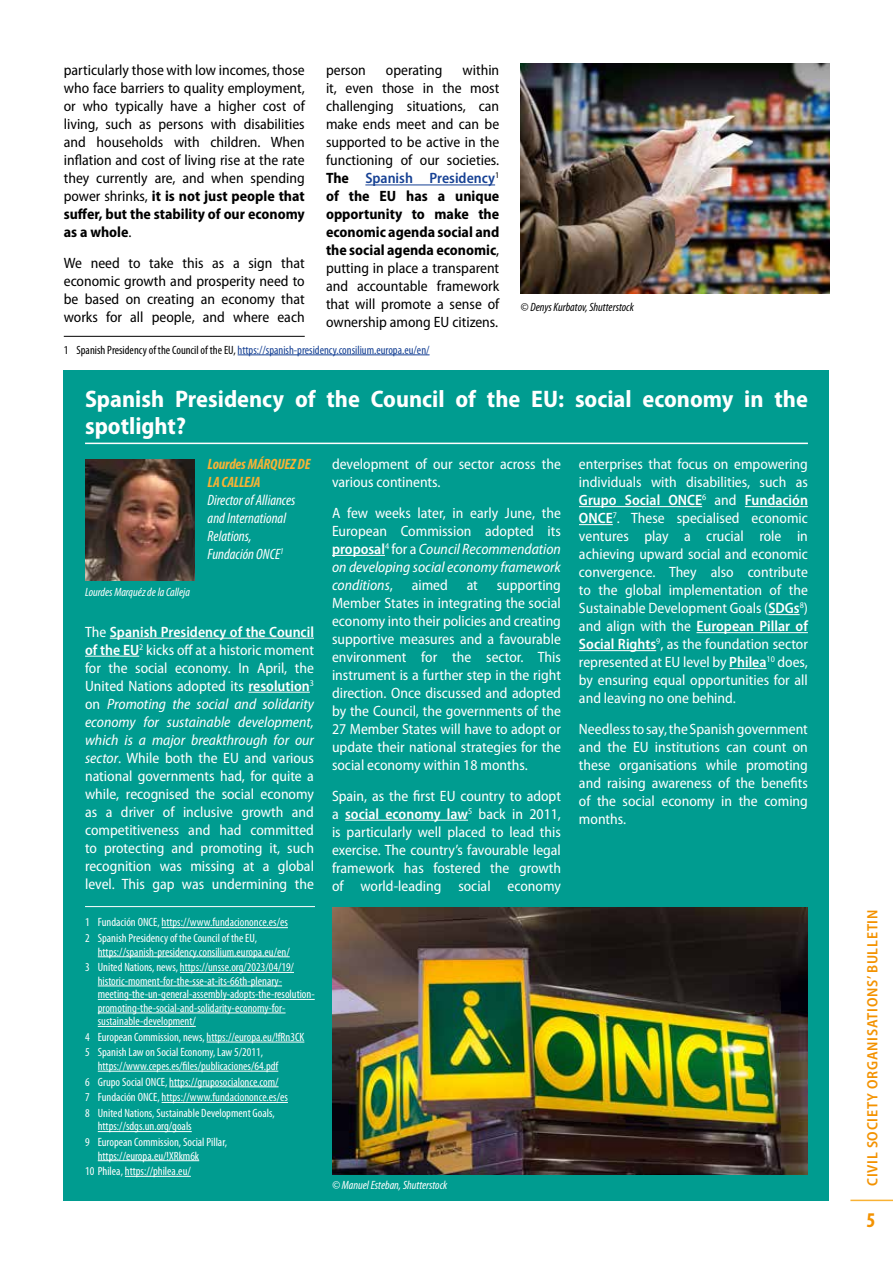
<style>
.page{position:relative;width:893px;height:1263px;background:#fff}
.page>*{position:absolute;margin:0;border:0;box-sizing:border-box;transform-origin:0 0}
.t1{font:700 semi-condensed 24px/27px "Myriad Pro";color:#fff}
.t2{font:700 condensed 21px "Myriad Pro";color:#f39200}
.t3{font:semi-condensed 15px/18px "Myriad Pro";color:#fff;text-align:justify}
.t4{font:semi-condensed 15px/18px "Myriad Pro";color:#000;text-align:justify}
.t5{font:italic semi-condensed 15px/18px "Myriad Pro";color:#fff;text-align:justify}
.t6{font:italic condensed 15px/18px "Myriad Pro";color:#fff}
.t7{font:600 semi-condensed 15px "Myriad Pro";letter-spacing:.05em;color:#f39200}
.t8{font:italic 700 condensed 15px/18px "Myriad Pro";letter-spacing:-.01em;color:#f9b234}
.t9{font:condensed 12px/15.6px "Myriad Pro";color:#fff}
.t10{font:condensed 12px "Myriad Pro";color:#164194}
.t11{font:italic condensed 12px "Myriad Pro";color:#fff}
.t12{font:italic condensed 12px "Myriad Pro";color:#000}
.s1{font-weight:700}
.s2{color:#000}
.s3{font-weight:600;color:#164194}
.s4{font-weight:600}
.s5{font-style:italic}
.s6{font-style:normal}
.s7{font-weight:600;font-style:normal}
</style>
<div class="page">
<hr style="left:850px;top:1199px;width:43px;height:2px;background:#f9b234">
<hr style="left:238px;top:355px;width:192px;height:1px;background:#164194">
<hr style="left:365px;top:185px;width:130px;height:1px;background:#164194">
<img style="left:521px;top:64px;width:308px;height:230px">
<div style="left:64px;top:371px;width:765px;height:830px;background:#009c90"></div>
<hr style="left:85px;top:443px;width:723px;height:1px;background:#fff">
<hr style="left:85px;top:906px;width:230px;height:1px;background:#fff">
<hr style="left:162px;top:927px;width:126px;height:1px;background:#fff">
<hr style="left:98px;top:956px;width:192px;height:1px;background:#fff">
<hr style="left:180px;top:972px;width:114px;height:1px;background:#fff">
<hr style="left:98px;top:986px;width:184px;height:1px;background:#fff">
<hr style="left:98px;top:999px;width:217px;height:1px;background:#fff">
<hr style="left:98px;top:1013px;width:188px;height:1px;background:#fff">
<hr style="left:98px;top:1026px;width:98px;height:1px;background:#fff">
<hr style="left:207px;top:1042px;width:97px;height:1px;background:#fff">
<hr style="left:98px;top:1071px;width:180px;height:1px;background:#fff">
<hr style="left:169px;top:1086px;width:110px;height:1px;background:#fff">
<hr style="left:162px;top:1102px;width:126px;height:1px;background:#fff">
<hr style="left:98px;top:1131px;width:94px;height:1px;background:#fff">
<hr style="left:98px;top:1160px;width:101px;height:1px;background:#fff">
<hr style="left:125px;top:1176px;width:66px;height:1px;background:#fff">
<hr style="left:110px;top:638px;width:204px;height:1px;background:#fff">
<hr style="left:85px;top:656px;width:54px;height:1px;background:#fff">
<hr style="left:248px;top:692px;width:62px;height:1px;background:#fff">
<hr style="left:332px;top:555px;width:53px;height:1px;background:#fff">
<hr style="left:345px;top:820px;width:123px;height:1px;background:#fff">
<hr style="left:579px;top:506px;width:123px;height:1px;background:#fff">
<hr style="left:745px;top:506px;width:63px;height:1px;background:#fff">
<hr style="left:579px;top:524px;width:34px;height:1px;background:#fff">
<hr style="left:768px;top:614px;width:32px;height:1px;background:#fff">
<hr style="left:696px;top:632px;width:112px;height:1px;background:#fff">
<hr style="left:579px;top:650px;width:77px;height:1px;background:#fff">
<hr style="left:729px;top:668px;width:38px;height:1px;background:#fff">
<img style="left:85px;top:459px;width:110px;height:121px">
<img style="left:332px;top:908px;width:476px;height:267px">
<hr style="left:64px;top:336px;width:241px;height:1px;background:#000">
<p class="t4" style="left:64px;top:62px;width:242px">particularly those with low incomes, those who face barriers to quality employment, or who typically have a higher cost of living, such as persons with disabilities and households with children. When inflation and cost of living rise at the rate they currently are, and when spending power shrinks, <span class="s1">it is not just people that suffer, but the stability of our economy as a whole</span>.</p>
<p class="t4" style="left:64px;top:254px;width:242px">We need to take this as a sign that economic growth and prosperity need to be based on creating an economy that works for all people, and where each</p>
<p class="t10" style="left:64px;top:343px;width:367px"><span class="s2">1 Spanish Presidency of the Council of the EU,</span> https://spanish-presidency.consilium.europa.eu/en/</p>
<p class="t4" style="left:326px;top:62px;width:175px;text-indent:137px">within it, even those in the most challenging situations, can make ends meet and can be supported to be active in the functioning of our societies.<br><span class="s1">The</span> <span class="s3">Spanish Presidency</span><sup>1 </sup><span class="s1">of the EU has a unique opportunity to make the economic agenda social and the social agenda economic</span>, putting in place a transparent and accountable framework that will promote a sense of ownership among EU citizens.</p>
<p class="t4" style="left:326px;top:62px;width:41px">person</p>
<p class="t4" style="left:386px;top:62px;width:58px">operating</p>
<p class="t12" style="left:521px;top:301px;width:115px">© Denys Kurbatov, Shutterstock</p>
<h1 class="t1" style="left:85px;top:386px;width:724px">Spanish Presidency of the Council of the EU: social economy in the spotlight?</h1>
<p class="t11" style="left:85px;top:585px;width:106px">Lourdes Marquéz de la Calleja</p>
<p class="t8" style="left:208px;top:455px;width:104px">Lourdes MÁRQUEZ DE<br>LA CALLEJA</p>
<p class="t6" style="left:208px;top:491px;width:89px">Director of Alliances and International<br>Relations,<br>Fundación ONCE<sup>1</sup></p>
<p class="t3" style="left:85px;top:623px;width:230px">The <span class="s4">Spanish Presidency of the Council of the EU</span><sup>2</sup> kicks off at a historic moment for the social economy. In April, the United Nations adopted its <span class="s4">resolution</span><sup>3 </sup>on <span class="s5">Promoting the social and solidarity economy for sustainable development, which is a major breakthrough for our sector</span>. While both the EU and various national governments had, for quite a while, recognised the social economy as a driver of inclusive growth and competitiveness and had committed to protecting and promoting it, such recognition was missing at a global level. This gap was undermining the</p>
<p class="t9" style="left:85px;top:915px;width:204px">1 Fundación ONCE, https://www.fundaciononce.es/es<br>2 Spanish Presidency of the Council of the EU,</p>
<p class="t9" style="left:85px;top:944px;width:210px;text-indent:13px">https://spanish-presidency.consilium.europa.eu/en/<br>3 United Nations, news, https://unsse.org/2023/04/19/</p>
<p class="t9" style="left:98px;top:974px;width:218px;line-height:13.5px">historic-moment-for-the-sse-at-its-66th-plenary&shy;meeting-the-un-general-assembly-adopts-the-resolution&shy;promoting-the-social-and-solidarity-economy-for&shy;sustainable-development/</p>
<p class="t9" style="left:85px;top:1029px;width:221px">4 European Commission, news, https://europa.eu/!fRn3CK<br>5 Spanish Law on Social Economy, Law 5/2011,</p>
<p class="t9" style="left:85px;top:1058px;width:204px;text-indent:13px">https://www.cepes.es/files/publicaciones/64.pdf<br>6 Grupo Social ONCE, https://gruposocialonce.com/<br>7 Fundación ONCE, https://www.fundaciononce.es/es 8 United Nations, Sustainable Development Goals,</p>
<p class="t9" style="left:85px;top:1119px;width:143px;text-indent:13px">https://sdgs.un.org/goals<br>9 European Commission, Social Pillar,</p>
<p class="t9" style="left:85px;top:1148px;width:116px;text-indent:13px">https://europa.eu/!XRkm6k<br>10 Philea, https://philea.eu/</p>
<p class="t3" style="left:332px;top:455px;width:230px">development of our sector across the various continents.</p>
<p class="t5" style="left:332px;top:504px;width:230px"><span class="s6">A few weeks later, in early June, the European Commission adopted its </span><span class="s7">proposal</span><sup>4</sup> <span class="s6">for a</span> Council Recommendation on developing social economy framework conditions<span class="s6">,</span></p>
<p class="t3" style="left:412px;top:576px;width:38px">aimed</p>
<p class="t3" style="left:467px;top:576px;width:13px">at</p>
<p class="t3" style="left:332px;top:576px;width:230px;text-indent:165px">supporting Member States in integrating the social economy into their policies and creating supportive measures and a favourable environment for the sector. This instrument is a further step in the right direction. Once discussed and adopted by the Council, the governments of the 27 Member States will have to adopt or update their national strategies for the social economy within 18 months.</p>
<p class="t3" style="left:332px;top:787px;width:230px">Spain, as the first EU country to adopt a <span class="s4">social economy law</span><sup>5</sup> back in 2011, is particularly well placed to lead this exercise. The country’s favourable legal framework has fostered the growth of world-leading social economy</p>
<p class="t11" style="left:332px;top:1179px;width:117px">© Manuel Esteban, Shutterstock</p>
<p class="t3" style="left:579px;top:455px;width:230px">enterprises that focus on empowering individuals with disabilities, such as <span class="s4">Grupo Social ONCE</span><sup>6</sup> and <span class="s4">Fundación ONCE</span><sup>7</sup>. These specialised economic ventures play a crucial role in achieving upward social and economic convergence. They also contribute to the global implementation of the Sustainable Development Goals (<span class="s4">SDGs</span><sup>8</sup>) and align with the <span class="s4">European Pillar of Social Rights</span><sup>9</sup>, as the foundation sector represented at EU level by <span class="s4">Philea</span><sup>10</sup> does, by ensuring equal opportunities for all and leaving no one behind.</p>
<p class="t3" style="left:579px;top:720px;width:230px">Needless to say, the Spanish government and the EU institutions can count on these organisations while promoting and raising awareness of the benefits of the social economy in the coming months.</p>
<p class="t7" style="left:864px;top:1186px;width:278px;rotate:-90deg">CIVIL SOCIETY ORGANISATIONS’ BULLETIN</p>
<h2 class="t2" style="left:867px;top:1208px;width:10px">5</h2>
</div>
